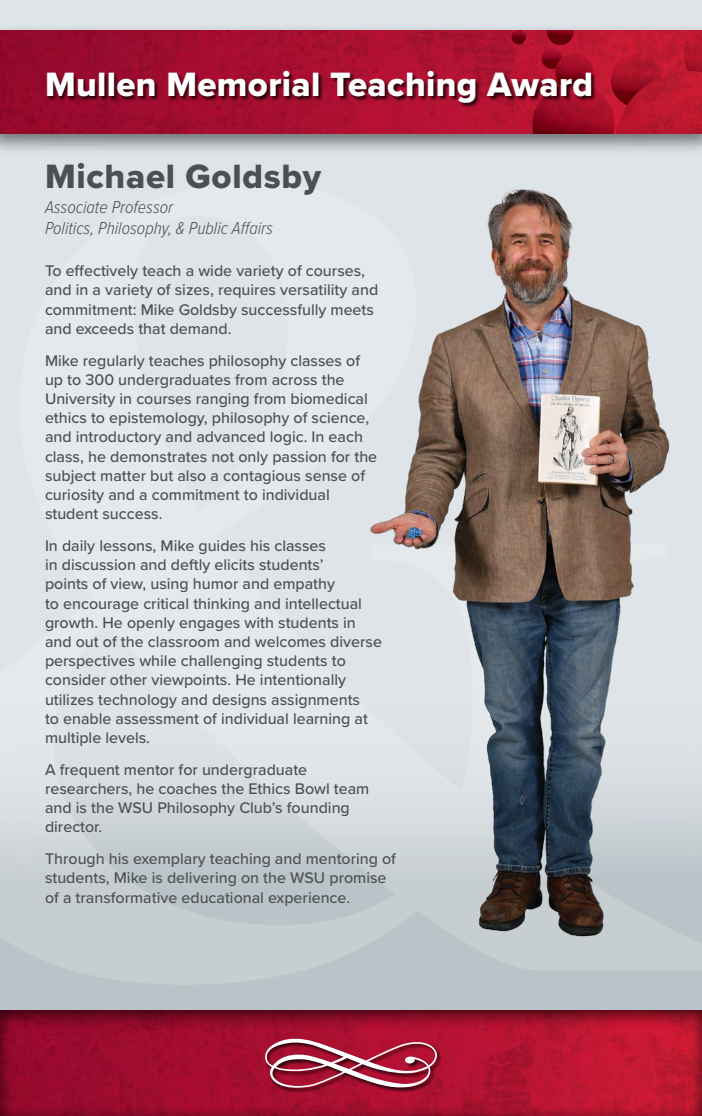
<style>
.page{position:relative;width:702px;height:1116px;background:#fff}
.page>*{position:absolute;margin:0;border:0;box-sizing:border-box;transform-origin:0 0}
.Award_Name{font:35px "Proxima Nova Extrabld";letter-spacing:.01em;color:#fff}
.Name{font:35px "Proxima Nova Extrabld";letter-spacing:.02em;color:#4c5054}
.Department{font:italic 300 18px/21.6px "Proxima Nova Cond";color:#4c5054}
.Body{font:500 16px/19.2px "Proxima Nova";color:#4c5054}
</style>
<div class="page">
<div style="left:0;top:0;width:702px;height:1010px;background:#dfe4e8"></div>
<div style="left:0;top:697px;width:702px;height:313px;background:#bac3c8"></div>
<div style="left:0;top:1007px;width:702px;height:109px;background:#000;opacity:.75"></div>
<svg style="left:0;top:697px;width:702px;height:287px"></svg>
<div style="left:265px;top:1039px;width:177px;height:54px;background:#000;opacity:.75"></div>
<svg style="left:265px;top:1037px;width:172px;height:53px;background:#ad3f56"></svg>
<div style="left:0;top:23px;width:702px;height:133px;background:#000;opacity:.5"></div>
<img style="left:0;top:30px;width:702px;height:104px">
<img style="left:280px;top:144px;width:422px;height:816px">
<div style="left:47px;top:70px;width:549px;height:38px;background:#000;opacity:.75"></div>
<p class="Award_Name" style="left:45px;top:58px;width:550px">Mullen Memorial Teaching Award</p>
<p class="Name" style="left:45px;top:150px;width:278px">Michael Goldsby</p>
<p class="Department" style="left:45px;top:195px;width:230px">Associate Professor<br>Politics, Philosophy, &amp; Public Affairs</p>
<p class="Body" style="left:45px;top:261px;width:335px">To effectively teach a wide variety of courses, and in a variety of sizes, requires versatility and commitment: Mike Goldsby successfully meets and exceeds that demand.</p>
<p class="Body" style="left:45px;top:350px;width:334px">Mike regularly teaches philosophy classes of up to 300 undergraduates from across the University in courses ranging from biomedical ethics to epistemology, philosophy of science, and introductory and advanced logic. In each class, he demonstrates not only passion for the subject matter but also a contagious sense of curiosity and a commitment to individual student success.</p>
<p class="Body" style="left:45px;top:535px;width:338px">In daily lessons, Mike guides his classes<br>in discussion and deftly elicits students’<br>points of view, using humor and empathy<br>to encourage critical thinking and intellectual growth. He openly engages with students in and out of the classroom and welcomes diverse perspectives while challenging students to consider other viewpoints. He intentionally utilizes technology and designs assignments<br>to enable assessment of individual learning at multiple levels.</p>
<p class="Body" style="left:45px;top:759px;width:326px">A frequent mentor for undergraduate researchers, he coaches the Ethics Bowl team and is the WSU Philosophy Club’s founding director.</p>
<p class="Body" style="left:45px;top:849px;width:353px">Through his exemplary teaching and mentoring of students, Mike is delivering on the WSU promise of a transformative educational experience.</p>
</div>
